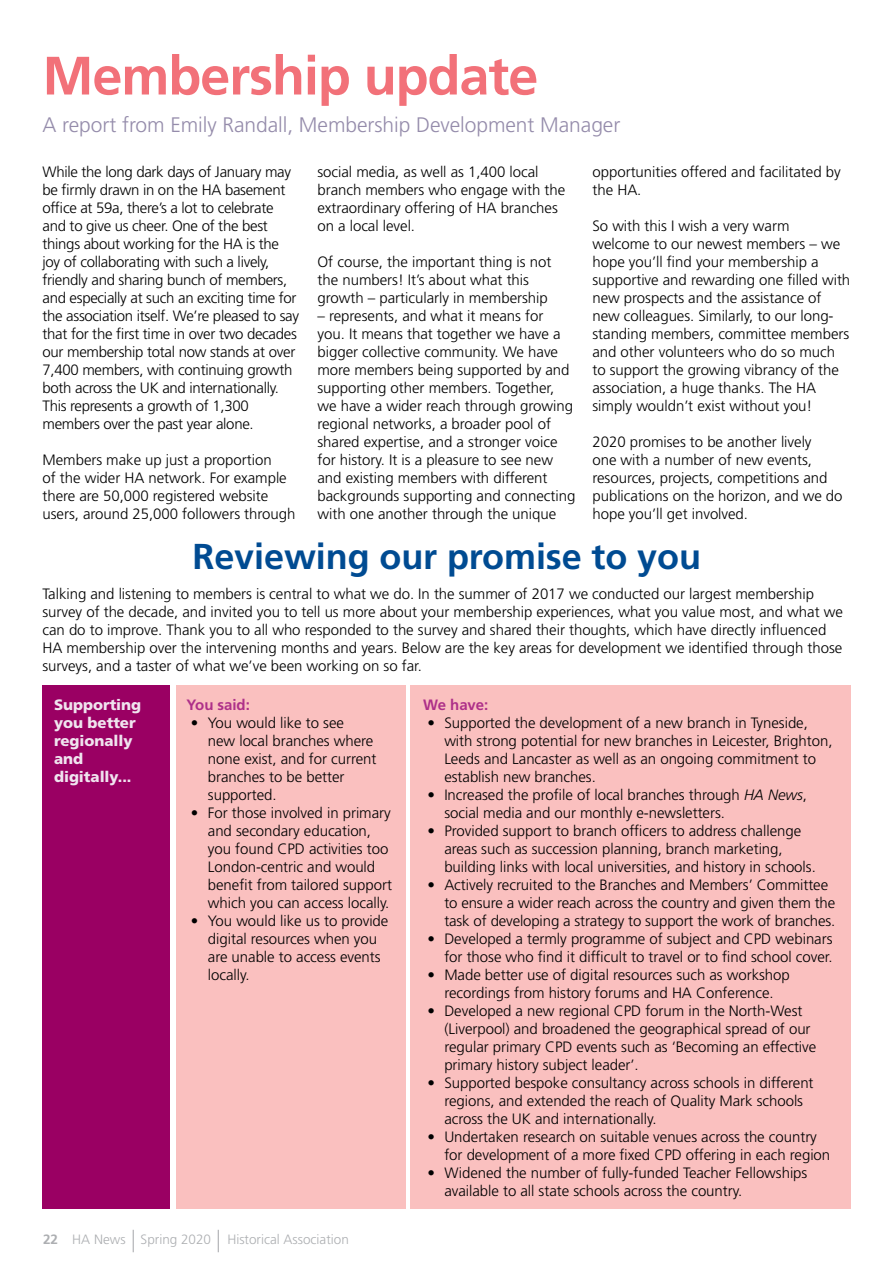
<style>
.page{position:relative;width:893px;height:1263px;background:#fff}
.page>*{position:absolute;margin:0;border:0;box-sizing:border-box;transform-origin:0 0}
.t1{font:700 54px "Frutiger LT Std";letter-spacing:-.02em;color:#f27179}
.t2{font:700 36px "Frutiger LT Std";letter-spacing:-.005em;color:#004b92}
.t3{font:300 21px "Frutiger LT Std";letter-spacing:-.005em;color:#958cab}
.t4{font:300 15px/18px "Frutiger LT Std";letter-spacing:-.005em;color:#000}
.t5{font:900 15px/18px "Frutiger LT Std";letter-spacing:-.005em;color:#f0e4ef}
.t6{font:700 15px "Frutiger LT Std";letter-spacing:-.005em;color:#ae3089}
.t7{font:300 13.5px "Frutiger LT Std";color:#adafb2}
.s1{font-style:italic}
.s2{font-weight:700}
</style>
<div class="page">
<svg style="left:218px;top:1230px;width:1px;height:22px"></svg>
<svg style="left:133px;top:1230px;width:1px;height:22px"></svg>
<div style="left:176px;top:685px;width:230px;height:524px;background:#fac0bf"></div>
<div style="left:410px;top:685px;width:440px;height:524px;background:#fac0bf"></div>
<div style="left:43px;top:685px;width:127px;height:524px;background:#9a0063"></div>
<h1 class="t1" style="left:43px;top:44px;width:497px">Membership update</h1>
<h3 class="t3" style="left:43px;top:113px;width:579px">A report from Emily Randall, Membership Development Manager</h3>
<p class="t4" style="left:43px;top:163px;width:258px">While the long dark days of January may be firmly drawn in on the HA basement office at 59a, there’s a lot to celebrate and to give us cheer. One of the best things about working for the HA is the joy of collaborating with such a lively, friendly and sharing bunch of members, and especially at such an exciting time for the association itself. We’re pleased to say that for the first time in over two decades our membership total now stands at over 7,400 members, with continuing growth both across the UK and internationally.<br>This represents a growth of 1,300 members over the past year alone.</p>
<p class="t4" style="left:43px;top:451px;width:254px">Members make up just a proportion<br>of the wider HA network. For example there are 50,000 registered website users, around 25,000 followers through</p>
<p class="t4" style="left:317px;top:163px;width:249px">social media, as well as 1,400 local branch members who engage with the extraordinary offering of HA branches on a local level.</p>
<p class="t4" style="left:317px;top:253px;width:235px">Of course, the important thing is not the numbers! It’s about what this growth – particularly in membership</p>
<p class="t4" style="left:317px;top:307px;width:259px">– represents, and what it means for<br>you. It means that together we have a bigger collective community. We have more members being supported by and supporting other members. Together, we have a wider reach through growing regional networks, a broader pool of shared expertise, and a stronger voice for history. It is a pleasure to see new and existing members with different backgrounds supporting and connecting with one another through the unique</p>
<p class="t4" style="left:592px;top:163px;width:250px">opportunities offered and facilitated by the HA.</p>
<p class="t4" style="left:592px;top:217px;width:259px">So with this I wish a very warm welcome to our newest members – we hope you’ll find your membership a supportive and rewarding one filled with new prospects and the assistance of new colleagues. Similarly, to our long&shy;standing members, committee members and other volunteers who do so much to support the growing vibrancy of the association, a huge thanks. The HA simply wouldn’t exist without you!</p>
<p class="t4" style="left:592px;top:433px;width:252px">2020 promises to be another lively<br>one with a number of new events, resources, projects, competitions and publications on the horizon, and we do hope you’ll get involved.</p>
<h2 class="t2" style="left:192px;top:535px;width:510px">Reviewing our promise to you</h2>
<p class="t4" style="left:43px;top:585px;width:802px">Talking and listening to members is central to what we do. In the summer of 2017 we conducted our largest membership survey of the decade, and invited you to tell us more about your membership experiences, what you value most, and what we can do to improve. Thank you to all who responded to the survey and shared their thoughts, which have directly influenced HA membership over the intervening months and years. Below are the key areas for development we identified through those surveys, and a taster of what we’ve been working on so far.</p>
<p class="t5" style="left:54px;top:696px;width:89px">Supporting you better regionally and digitally...</p>
<p class="t6" style="left:423px;top:696px;width:67px">We have:</p>
<p class="t6" style="left:187px;top:696px;width:65px">You said:</p>
<p class="t4" style="left:208px;top:714px;width:170px;text-indent:-17px">• You would like to see<br>new local branches where none exist, and for current branches to be better supported.</p>
<p class="t4" style="left:208px;top:804px;width:186px;text-indent:-17px">• For those involved in primary and secondary education, you found CPD activities too<br>London-centric and would benefit from tailored support which you can access locally.</p>
<p class="t4" style="left:208px;top:912px;width:182px;text-indent:-17px">• You would like us to provide digital resources when you are unable to access events locally.</p>
<p class="t4" style="left:444px;top:714px;width:390px;text-indent:-17px">• Supported the development of a new branch in Tyneside, with strong potential for new branches in Leicester, Brighton, Leeds and Lancaster as well as an ongoing commitment to establish new branches.</p>
<p class="t4" style="left:444px;top:786px;width:364px;text-indent:-17px">• Increased the profile of local branches through <span class="s1">HA News</span>, social media and our monthly e-newsletters.</p>
<p class="t4" style="left:444px;top:822px;width:373px;text-indent:-17px">• Provided support to branch officers to address challenge areas such as succession planning, branch marketing, building links with local universities, and history in schools.</p>
<p class="t4" style="left:444px;top:876px;width:392px;text-indent:-17px">• Actively recruited to the Branches and Members’ Committee to ensure a wider reach across the country and given them the task of developing a strategy to support the work of branches.</p>
<p class="t4" style="left:427px;top:930px;width:407px;text-align:right">• Developed a termly programme of subject and CPD webinars for those who find it difficult to travel or to find school cover.</p>
<p class="t4" style="left:427px;top:966px;width:364px;text-align:center">• Made better use of digital resources such as workshop recordings from history forums and HA Conference.</p>
<p class="t4" style="left:444px;top:1002px;width:373px;text-indent:-17px">• Developed a new regional CPD forum in the North-West (Liverpool) and broadened the geographical spread of our regular primary CPD events such as ‘Becoming an effective primary history subject leader’.</p>
<p class="t4" style="left:444px;top:1074px;width:371px;text-indent:-17px">• Supported bespoke consultancy across schools in different regions, and extended the reach of Quality Mark schools across the UK and internationally.</p>
<p class="t4" style="left:444px;top:1128px;width:387px;text-indent:-17px">• Undertaken research on suitable venues across the country for development of a more fixed CPD offering in each region</p>
<p class="t4" style="left:444px;top:1164px;width:365px;text-indent:-17px">• Widened the number of fully-funded Teacher Fellowships available to all state schools across the country.</p>
<p class="t7" style="left:43px;top:1232px;width:307px"><span class="s2">22</span> HA News Spring 2020 Historical Association</p>
</div>
